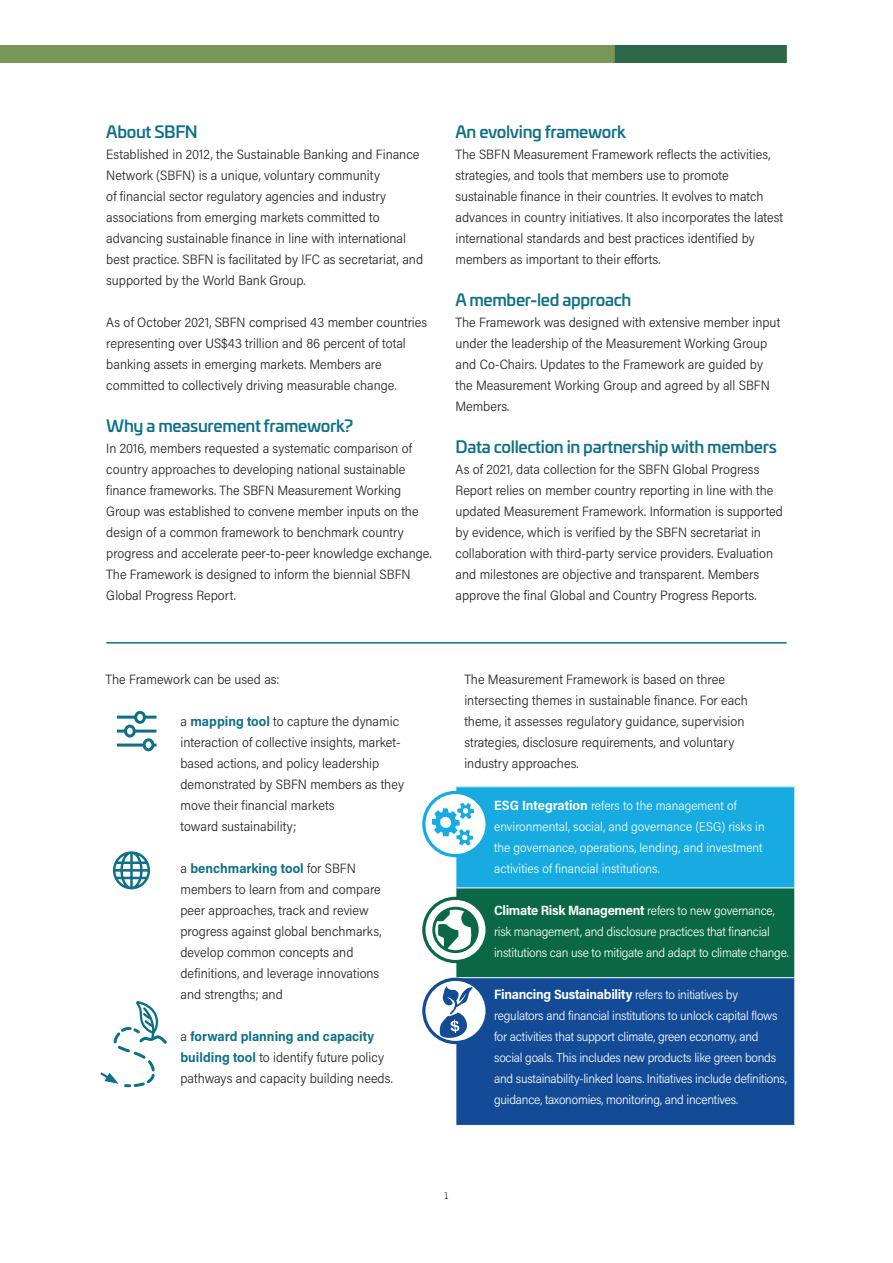
<style>
.page{position:relative;width:893px;height:1263px;background:#fff}
.page>*{position:absolute;margin:0;border:0;box-sizing:border-box;transform-origin:0 0}
.t1{font:500 16.5px "Univia Pro";letter-spacing:-.02em;color:#0e7088}
.t2{font:300 13.5px/21px "Acumin Pro Semi Cond";color:#231f20}
.t3{font:700 13.5px "Acumin Pro Semi Cond";letter-spacing:-.02em;color:#fff}
.t4{font:300 12.75px/21px "Acumin Pro Semi Cond";letter-spacing:-.02em;color:#fff}
.t5{font:300 12.75px/21px "Acumin Pro Semi Cond";color:#fff}
.t6{font:9px "Univia Pro";color:#1a3044}
.s1{font-weight:700;color:#0e7088}
.s2{font-weight:700;font-size:13.5px}
.s3{font-weight:300;font-size:12.75px}
</style>
<div class="page">
<svg style="left:113px;top:851px;width:37px;height:38px"></svg>
<svg style="left:100px;top:1001px;width:67px;height:87px"></svg>
<hr style="left:117px;top:743px;width:39px;height:3px;background:#0e7088">
<hr style="left:117px;top:729px;width:39px;height:3px;background:#0e7088">
<hr style="left:117px;top:716px;width:39px;height:3px;background:#0e7088">
<div style="left:144px;top:740px;width:9px;height:10px;background:#fff;border-radius:50%"></div>
<div style="left:143px;top:738px;width:11px;height:13px;border:3px solid #0e7088;border-radius:50%"></div>
<div style="left:126px;top:726px;width:8px;height:10px;background:#fff;border-radius:50%"></div>
<div style="left:124px;top:725px;width:12px;height:12px;border:3px solid #0e7088;border-radius:50%"></div>
<div style="left:136px;top:712px;width:8px;height:10px;background:#fff;border-radius:50%"></div>
<div style="left:134px;top:711px;width:12px;height:13px;border:3px solid #0e7088;border-radius:50%"></div>
<div style="left:456px;top:787px;width:339px;height:101px;background:#17abe2"></div>
<div style="left:456px;top:888px;width:339px;height:90px;background:#0b6847"></div>
<div style="left:456px;top:978px;width:339px;height:147px;background:#144b97"></div>
<hr style="left:794px;top:787px;width:1px;height:100px;background:#fff">
<hr style="left:455px;top:887px;width:340px;height:1px;background:#fff">
<hr style="left:794px;top:888px;width:1px;height:89px;background:#fff">
<hr style="left:455px;top:977px;width:340px;height:1px;background:#fff">
<hr style="left:794px;top:978px;width:1px;height:147px;background:#fff">
<svg style="left:424px;top:792px;width:63px;height:64px"></svg>
<svg style="left:432px;top:803px;width:42px;height:42px"></svg>
<div style="left:422px;top:791px;width:67px;height:66px;border:3px solid #17abe2;border-radius:50%"></div>
<svg style="left:424px;top:979px;width:63px;height:63px"></svg>
<svg style="left:439px;top:986px;width:37px;height:56px"></svg>
<div style="left:422px;top:978px;width:67px;height:66px;border:3px solid #144b97;border-radius:50%"></div>
<svg style="left:424px;top:898px;width:63px;height:63px"></svg>
<svg style="left:432px;top:907px;width:47px;height:46px"></svg>
<div style="left:422px;top:897px;width:67px;height:66px;border:3px solid #0b6847;border-radius:50%"></div>
<hr style="left:106px;top:642px;width:681px;height:2px;background:#0e7088">
<div style="left:0;top:45px;width:787px;height:18px;background:#789759"></div>
<div style="left:615px;top:45px;width:172px;height:18px;background:#2d6749"></div>
<p class="t1" style="left:106px;top:119px;width:93px">About SBFN</p>
<p class="t2" style="left:106px;top:143px;width:318px">Established in 2012, the Sustainable Banking and Finance Network (SBFN) is a unique, voluntary community<br>of financial sector regulatory agencies and industry associations from emerging markets committed to advancing sustainable finance in line with international best practice. SBFN is facilitated by IFC as secretariat, and supported by the World Bank Group.</p>
<p class="t2" style="left:106px;top:311px;width:322px">As of October 2021, SBFN comprised 43 member countries representing over US$43 trillion and 86 percent of total banking assets in emerging markets. Members are committed to collectively driving measurable change.</p>
<p class="t1" style="left:106px;top:413px;width:248px">Why a measurement framework?</p>
<p class="t2" style="left:106px;top:437px;width:327px">In 2016, members requested a systematic comparison of country approaches to developing national sustainable finance frameworks. The SBFN Measurement Working Group was established to convene member inputs on the design of a common framework to benchmark country progress and accelerate peer-to-peer knowledge exchange.<br>The Framework is designed to inform the biennial SBFN Global Progress Report.</p>
<p class="t1" style="left:455px;top:119px;width:172px">An evolving framework</p>
<p class="t2" style="left:455px;top:143px;width:329px">The SBFN Measurement Framework reflects the activities, strategies, and tools that members use to promote sustainable finance in their countries. It evolves to match advances in country initiatives. It also incorporates the latest international standards and best practices identified by members as important to their efforts.</p>
<p class="t1" style="left:455px;top:287px;width:178px">A member-led approach</p>
<p class="t2" style="left:455px;top:311px;width:326px">The Framework was designed with extensive member input under the leadership of the Measurement Working Group and Co-Chairs. Updates to the Framework are guided by the Measurement Working Group and agreed by all SBFN Members.</p>
<p class="t1" style="left:455px;top:434px;width:323px">Data collection in partnership with members</p>
<p class="t2" style="left:455px;top:458px;width:329px">As of 2021, data collection for the SBFN Global Progress Report relies on member country reporting in line with the updated Measurement Framework. Information is supported by evidence, which is verified by the SBFN secretariat in collaboration with third-party service providers. Evaluation and milestones are objective and transparent. Members approve the final Global and Country Progress Reports.</p>
<p class="t2" style="left:106px;top:668px;width:176px">The Framework can be used as:</p>
<p class="t2" style="left:181px;top:710px;width:225px">a <span class="s1">mapping tool</span> to capture the dynamic interaction of collective insights, market&shy;based actions, and policy leadership demonstrated by SBFN members as they move their financial markets<br>toward sustainability;</p>
<p class="t2" style="left:181px;top:857px;width:202px">a <span class="s1">benchmarking tool</span> for SBFN members to learn from and compare peer approaches, track and review progress against global benchmarks, develop common concepts and definitions, and leverage innovations and strengths; and</p>
<p class="t2" style="left:181px;top:1025px;width:214px">a <span class="s1">forward planning and capacity building tool</span> to identify future policy pathways and capacity building needs.</p>
<p class="t2" style="left:464px;top:668px;width:285px">The Measurement Framework is based on three intersecting themes in sustainable finance. For each theme, it assesses regulatory guidance, supervision strategies, disclosure requirements, and voluntary industry approaches.</p>
<p class="t5" style="left:494px;top:795px;width:272px"><span class="s2">ESG Integration</span> refers to the management of environmental, social, and governance (ESG) risks in the governance, operations, lending, and investment activities of financial institutions.</p>
<p class="t4" style="left:494px;top:900px;width:296px"><span class="s2">Climate Risk Management</span> refers to new governance, risk management, and disclosure practices that financial institutions can use to mitigate and adapt to climate change.</p>
<p class="t3" style="left:494px;top:985px;width:246px">Financing Sustainability <span class="s3">refers to initiatives by</span></p>
<p class="t4" style="left:494px;top:1005px;width:294px">regulators and financial institutions to unlock capital flows for activities that support climate, green economy, and social goals. This includes new products like green bonds and sustainability-linked loans. Initiatives include definitions, guidance, taxonomies, monitoring, and incentives.</p>
<p class="t6" style="left:445px;top:1189px;width:5px">1</p>
</div>
